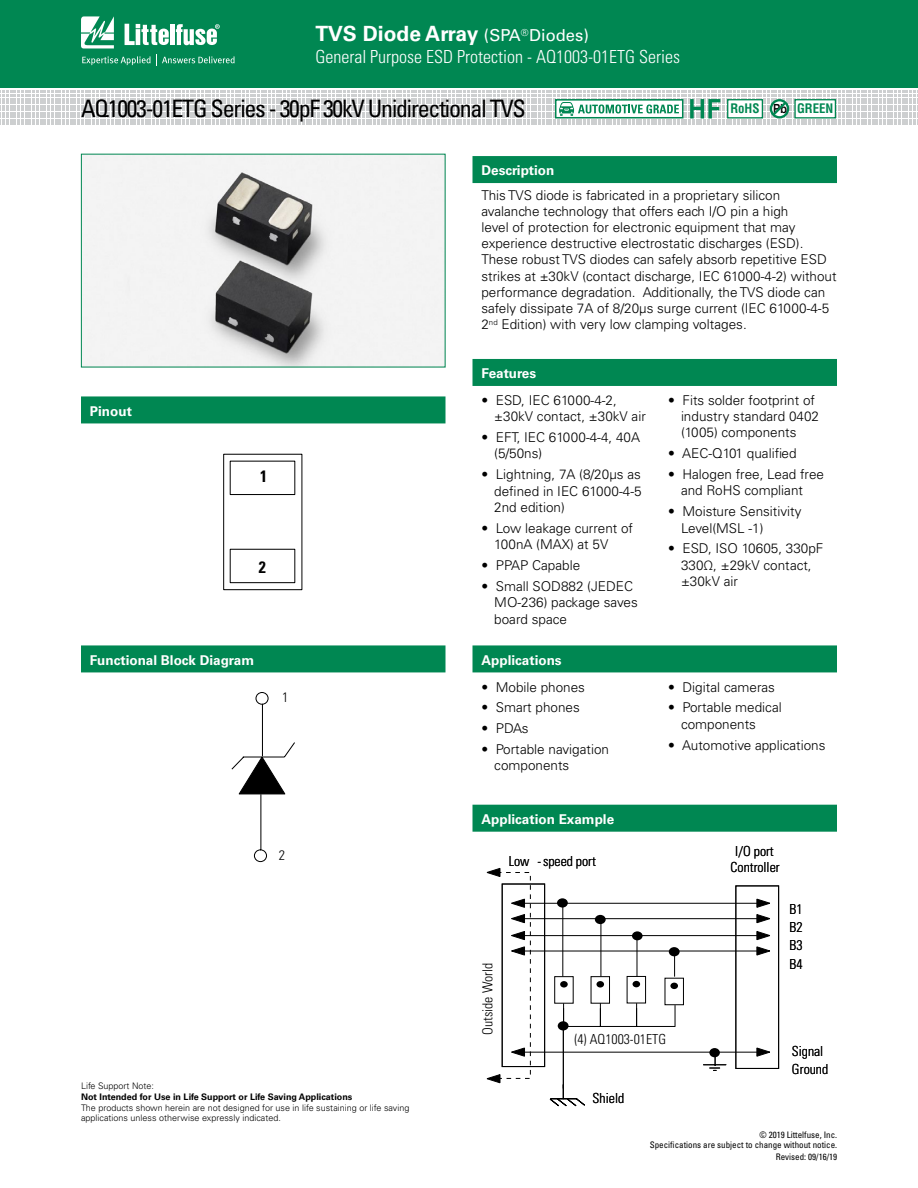
<style>
.page{position:relative;width:918px;height:1188px;background:#fff}
.page>*{position:absolute;margin:0;border:0;box-sizing:border-box;transform-origin:0 0}
.t1{font:condensed 24px "Univers LT Std";letter-spacing:-.05em;color:#000}
.t2{font:700 21px "Univers LT Std";color:#fff}
.t3{font:300 condensed 18px "Univers LT Std";color:#fff}
.t4{font:700 condensed 16.5px "Univers LT Std";color:#000;scale:.96 1}
.t5{font:300 condensed 13.8px/18.1px "Univers LT Std";color:#000}
.t6{font:300 condensed 13.65px "Univers LT Std";color:#000}
.t7{font:300 13.5px/16.5px "Univers LT Std";color:#000}
.t8{font:700 13.5px "Univers LT Std";color:#fff}
.t9{font:700 condensed 12.9px "Helvetica LT Std";color:#008752}
.t10{font:300 9px/10.8px "Univers LT Std";color:#000}
.t11{font:condensed 9px/10.8px "Univers LT Std";color:#000;text-align:right}
.t12{font:700 9px "Univers LT Std";color:#000}
.s1{font-weight:400;font-size:16.5px}
.s2{font-family:"Univers LT Std";font-stretch:expanded;font-size:12.6px;color:#000}
</style>
<div class="page">
<div style="left:0;top:0;width:918px;height:88px;background:#008752"></div>
<svg style="left:81px;top:16px;width:33px;height:32px"></svg>
<hr style="left:170px;top:24px;width:4px;height:21px;background:#fff">
<svg style="left:176px;top:24px;width:44px;height:21px"></svg>
<svg style="left:125px;top:24px;width:44px;height:21px"></svg>
<svg style="left:82px;top:55px;width:153px;height:11px"></svg>
<div style="left:472px;top:156px;width:365px;height:27px;background:#008752"></div>
<div style="left:472px;top:645px;width:365px;height:27px;background:#008752"></div>
<div style="left:472px;top:359px;width:365px;height:27px;background:#008752"></div>
<div style="left:81px;top:396px;width:365px;height:27px;background:#008752"></div>
<div style="left:81px;top:645px;width:365px;height:27px;background:#008752"></div>
<svg style="left:232px;top:742px;width:63px;height:52px"></svg>
<div style="left:256px;top:692px;width:12px;height:12px;background:#fff;border:1px solid #000;border-radius:50%"></div>
<hr style="left:262px;top:704px;width:1px;height:52px;background:#000">
<hr style="left:261px;top:794px;width:1px;height:57px;background:#000">
<div style="left:254px;top:850px;width:13px;height:12px;background:#fff;border:1px solid #000;border-radius:50%"></div>
<div style="left:472px;top:805px;width:365px;height:27px;background:#008752"></div>
<div style="left:736px;top:886px;width:43px;height:183px;border:1px solid #000"></div>
<svg style="left:486px;top:868px;width:285px;height:238px"></svg>
<div style="left:555px;top:976px;width:18px;height:27px;background:#fff"></div>
<div style="left:560px;top:981px;width:8px;height:7px;background:#000;border-radius:50%"></div>
<div style="left:591px;top:976px;width:19px;height:27px;background:#fff;border:1px solid #000"></div>
<div style="left:596px;top:981px;width:8px;height:7px;background:#000;border-radius:50%"></div>
<div style="left:627px;top:976px;width:19px;height:27px;background:#fff;border:1px solid #000"></div>
<div style="left:633px;top:981px;width:7px;height:6px;background:#000;border-radius:50%"></div>
<div style="left:665px;top:978px;width:19px;height:27px;background:#fff;border:1px solid #000"></div>
<div style="left:670px;top:983px;width:8px;height:6px;background:#000;border-radius:50%"></div>
<svg style="left:224px;top:454px;width:78px;height:136px"></svg>
<div style="left:230px;top:461px;width:65px;height:34px;border:1px solid #000"></div>
<svg style="left:2px;top:91px;width:916px;height:34px"></svg>
<img style="left:83px;top:156px;width:361px;height:209px">
<h2 class="t2" style="left:315px;top:21px;width:275px">TVS Diode Array <span class="s1">(SPA</span> <sup>®</sup> <span class="s1">Diodes)</span></h2>
<h3 class="t3" style="left:315px;top:45px;width:366px">General Purpose ESD Protection - AQ1003-01ETG Series</h3>
<h1 class="t1" style="left:81px;top:93px;width:447px">AQ1003-01ETG Series - 30pF 30kV Unidirectional TVS</h1>
<p class="t8" style="left:481px;top:163px;width:74px">Description</p>
<p class="t9" style="left:730px;top:100px;width:105px">RoHS <span class="s2">Pb</span> GREEN</p>
<p class="t8" style="left:90px;top:403px;width:43px">Pinout</p>
<p class="t4" style="left:260px;top:466px;width:9px">1</p>
<p class="t4" style="left:259px;top:557px;width:9px">2</p>
<p class="t8" style="left:90px;top:652px;width:166px">Functional Block Diagram</p>
<p class="t6" style="left:282px;top:689px;width:8px">1</p>
<p class="t6" style="left:279px;top:847px;width:8px">2</p>
<p class="t10" style="left:81px;top:1080px;width:75px">Life Support Note:</p>
<p class="t12" style="left:81px;top:1091px;width:273px">Not Intended for Use in Life Support or Life Saving Applications</p>
<p class="t10" style="left:81px;top:1102px;width:330px">The products shown herein are not designed for use in life sustaining or life saving applications unless otherwise expressly indicated.</p>
<p class="t7" style="left:481px;top:187px;width:357px">This TVS diode is fabricated in a proprietary silicon avalanche technology that offers each I/O pin a high<br>level of protection for electronic equipment that may experience destructive electrostatic discharges (ESD).<br>These robust TVS diodes can safely absorb repetitive ESD strikes at ±30kV (contact discharge, IEC 61000-4-2) without performance degradation. Additionally, the TVS diode can safely dissipate 7A of 8/20µs surge current (IEC 61000-4-5<br>2<sup>nd</sup> Edition) with very low clamping voltages.</p>
<p class="t8" style="left:481px;top:365px;width:56px">Features</p>
<p class="t7" style="left:494px;top:392px;width:153px;text-indent:-13px">• ESD, IEC 61000-4-2, ±30kV contact, ±30kV air</p>
<p class="t7" style="left:494px;top:429px;width:147px;text-indent:-13px">• EFT, IEC 61000-4-4, 40A (5/50ns)</p>
<p class="t7" style="left:494px;top:466px;width:149px;text-align:justify;text-indent:-13px">• Lightning, 7A (8/20μs as defined in IEC 61000-4-5<br>2nd edition)</p>
<p class="t7" style="left:494px;top:520px;width:140px;text-indent:-13px">• Low leakage current of<br>100nA (MAX) at 5V</p>
<p class="t7" style="left:481px;top:557px;width:100px">• PPAP Capable</p>
<p class="t7" style="left:494px;top:578px;width:145px;text-indent:-13px">• Small SOD882 (JEDEC<br>MO-236) package saves board space</p>
<p class="t7" style="left:681px;top:391px;width:140px;text-indent:-13px">• Fits solder footprint of industry standard 0402 (1005) components</p>
<p class="t7" style="left:668px;top:445px;width:130px">• AEC-Q101 qualified</p>
<p class="t7" style="left:681px;top:466px;width:145px;text-indent:-13px">• Halogen free, Lead free and RoHS compliant</p>
<p class="t7" style="left:681px;top:503px;width:122px;text-indent:-13px">• Moisture Sensitivity<br>Level(MSL -1)</p>
<p class="t7" style="left:681px;top:540px;width:144px;text-indent:-13px">• ESD, ISO 10605, 330pF<br>330Ω, ±29kV contact, ±30kV air</p>
<p class="t8" style="left:481px;top:652px;width:82px">Applications</p>
<p class="t7" style="left:481px;top:679px;width:105px">• Mobile phones</p>
<p class="t7" style="left:481px;top:699px;width:100px">• Smart phones</p>
<p class="t7" style="left:481px;top:720px;width:49px">• PDAs</p>
<p class="t7" style="left:494px;top:741px;width:116px;text-indent:-13px">• Portable navigation components</p>
<p class="t8" style="left:481px;top:811px;width:134px">Application Example</p>
<p class="t5" style="left:509px;top:852px;width:89px">Low -speed port</p>
<p class="t7" style="left:668px;top:679px;width:108px">• Digital cameras</p>
<p class="t7" style="left:681px;top:699px;width:102px;text-indent:-13px">• Portable medical components</p>
<p class="t7" style="left:668px;top:736px;width:159px">• Automotive applications</p>
<p class="t5" style="left:731px;top:843px;width:51px;line-height:16.5px;text-align:center">I/O port<br>Controller</p>
<p class="t5" style="left:479px;top:1035px;width:74px;rotate:-90deg">Outside World</p>
<p class="t5" style="left:574px;top:1030px;width:93px">(4) AQ1003-01ETG</p>
<p class="t5" style="left:593px;top:1090px;width:33px">Shield</p>
<p class="t5" style="left:789px;top:900px;width:15px;text-align:justify">B1<br>B2<br>B3<br>B4</p>
<p class="t5" style="left:792px;top:1042px;width:38px">Signal<br>Ground</p>
<p class="t11" style="left:650px;top:1129px;width:189px">© 2019 Littelfuse, Inc.<br>Specifications are subject to change without notice.</p>
<p class="t11" style="left:776px;top:1152px;width:63px">Revised: 09/16/19</p>
</div>
